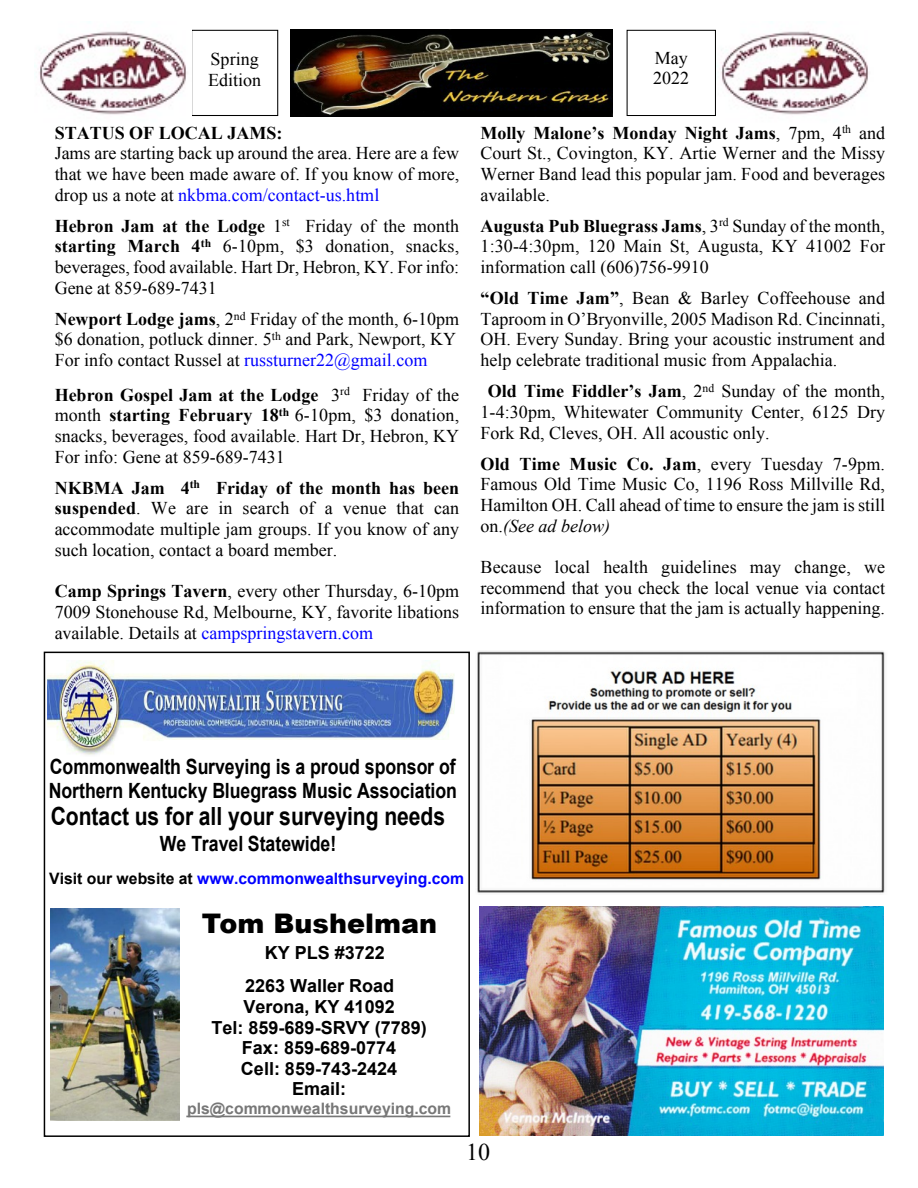
<style>
.page{position:relative;width:918px;height:1188px;background:#fff}
.page>*{position:absolute;margin:0;border:0;box-sizing:border-box;transform-origin:0 0}
.t1{font:900 27px "Arial";color:#000}
.t2{font:700 25.05px "Arial";color:#000;scale:.84 1}
.t3{font:24px "Times New Roman";color:#000}
.t4{font:700 21px/24.2px "Arial";color:#000;scale:.84 1}
.t5{font:18px/20.7px "Times New Roman";color:#000;text-align:justify}
.t6{font:700 18px/20.7px "Arial";color:#000;text-align:center}
.t7{font:700 18px "Times New Roman";color:#000}
.t8{font:700 15.75px "Arial";color:#00f}
.t9{font:700 15.75px "Arial";color:#777}
.s1{color:#00f}
.s2{font-weight:700}
.s3{font-style:italic}
.s4{color:#000}
</style>
<div class="page">
<div style="left:191px;top:30px;width:87px;height:86px;background:#fff;border:1px solid #000"></div>
<div style="left:627px;top:30px;width:89px;height:86px;background:#fff;border:1px solid #000"></div>
<img style="left:291px;top:30px;width:322px;height:86px">
<img style="left:39px;top:31px;width:148px;height:84px">
<img style="left:721px;top:31px;width:148px;height:84px">
<div style="left:44px;top:652px;width:426px;height:485px;background:#fff;border:1px solid #000"></div>
<img style="left:48px;top:661px;width:115px;height:94px">
<img style="left:163px;top:665px;width:292px;height:74px">
<img style="left:50px;top:908px;width:130px;height:213px">
<hr style="left:186px;top:1116px;width:264px;height:1px;background:#777">
<img style="left:479px;top:906px;width:405px;height:230px">
<img style="left:477px;top:651px;width:408px;height:242px">
<p class="t5" style="left:208px;top:51px;width:55px">Spring<br>Edition</p>
<p class="t5" style="left:653px;top:49px;width:38px">May<br>2022</p>
<p class="t7" style="left:55px;top:126px;width:229px">STATUS OF LOCAL JAMS:</p>
<p class="t5" style="left:55px;top:145px;width:406px">Jams are starting back up around the area. Here are a few that we have been made aware of. If you know of more, drop us a note at <span class="s1">nkbma.com/contact-us.html</span></p>
<p class="t5" style="left:55px;top:217px;width:406px"><span class="s2">Hebron Jam at the Lodge</span> 1<sup>st</sup> Friday of the month <span class="s2">starting March 4</span><sup>th</sup> 6-10pm, $3 donation, snacks, beverages, food available. Hart Dr, Hebron, KY. For info:<br>Gene at 859-689-7431</p>
<p class="t5" style="left:55px;top:310px;width:406px;text-align:left"><span class="s2">Newport Lodge jams</span>, 2<sup>nd</sup> Friday of the month, 6-10pm $6 donation, potluck dinner. 5<sup>th</sup> and Park, Newport, KY<br>For info contact Russel at <span class="s1">russturner22@gmail.com</span></p>
<p class="t5" style="left:55px;top:386px;width:406px"><span class="s2">Hebron Gospel Jam at the Lodge</span> 3<sup>rd</sup> Friday of the month <span class="s2">starting February 18</span><sup>th</sup> 6-10pm, $3 donation, snacks, beverages, food available. Hart Dr, Hebron, KY For info: Gene at 859-689-7431</p>
<p class="t5" style="left:55px;top:479px;width:406px"><span class="s2">NKBMA Jam 4</span><sup>th</sup> <span class="s2">Friday of the month has been suspended</span>. We are in search of a venue that can accommodate multiple jam groups. If you know of any such location, contact a board member.</p>
<p class="t5" style="left:55px;top:583px;width:406px"><span class="s2">Camp Springs Tavern</span>, every other Thursday, 6-10pm 7009 Stonehouse Rd, Melbourne, KY, favorite libations available. Details at <span class="s1">campspringstavern.com</span></p>
<p class="t5" style="left:481px;top:124px;width:406px"><span class="s2">Molly Malone’s Monday Night Jams</span>, 7pm, 4<sup>th</sup> and Court St., Covington, KY. Artie Werner and the Missy Werner Band lead this popular jam. Food and beverages available.</p>
<p class="t5" style="left:481px;top:217px;width:406px"><span class="s2">Augusta Pub Bluegrass Jams</span>, 3<sup>rd</sup> Sunday of the month, 1:30-4:30pm, 120 Main St, Augusta, KY 41002 For information call (606)756-9910</p>
<p class="t5" style="left:481px;top:289px;width:406px"><span class="s2">“Old Time Jam”</span>, Bean &amp; Barley Coffeehouse and Taproom in O’Bryonville, 2005 Madison Rd. Cincinnati, OH. Every Sunday. Bring your acoustic instrument and help celebrate traditional music from Appalachia.</p>
<p class="t5" style="left:481px;top:383px;width:406px;text-indent:7px"><span class="s2">Old Time Fiddler’s Jam</span>, 2<sup>nd</sup> Sunday of the month, 1-4:30pm, Whitewater Community Center, 6125 Dry Fork Rd, Cleves, OH. All acoustic only.</p>
<p class="t5" style="left:481px;top:455px;width:406px"><span class="s2">Old Time Music Co. Jam</span>, every Tuesday 7-9pm.<br>Famous Old Time Music Co, 1196 Ross Millville Rd, Hamilton OH. Call ahead of time to ensure the jam is still on.<span class="s3">(See ad below)</span></p>
<p class="t5" style="left:481px;top:558px;width:406px">Because local health guidelines may change, we recommend that you check the local venue via contact information to ensure that the jam is actually happening.</p>
<p class="t4" style="left:49px;top:756px;width:488px">Commonwealth Surveying is a proud sponsor of<br>Northern Kentucky Bluegrass Music Association</p>
<h2 class="t2" style="left:51px;top:807px;width:471px">Contact us for all your surveying needs</h2>
<p class="t4" style="left:160px;top:833px;width:211px">We Travel Statewide!</p>
<p class="t8" style="left:49px;top:872px;width:417px"><span class="s4">Visit our website at</span> www.commonwealthsurveying.com</p>
<h1 class="t1" style="left:202px;top:913px;width:237px">Tom Bushelman</h1>
<p class="t6" style="left:245px;top:938px;width:151px;line-height:33.3px">KY PLS #3722<br>2263 Waller Road</p>
<p class="t6" style="left:211px;top:998px;width:217px">Verona, KY 41092<br>Tel: 859-689-SRVY (7789)<br>Fax: 859-689-0774<br>Cell: 859-743-2424<br>Email:</p>
<p class="t9" style="left:187px;top:1103px;width:266px">pls@commonwealthsurveying.com</p>
<h3 class="t3" style="left:466px;top:1143px;width:26px">10</h3>
</div>
